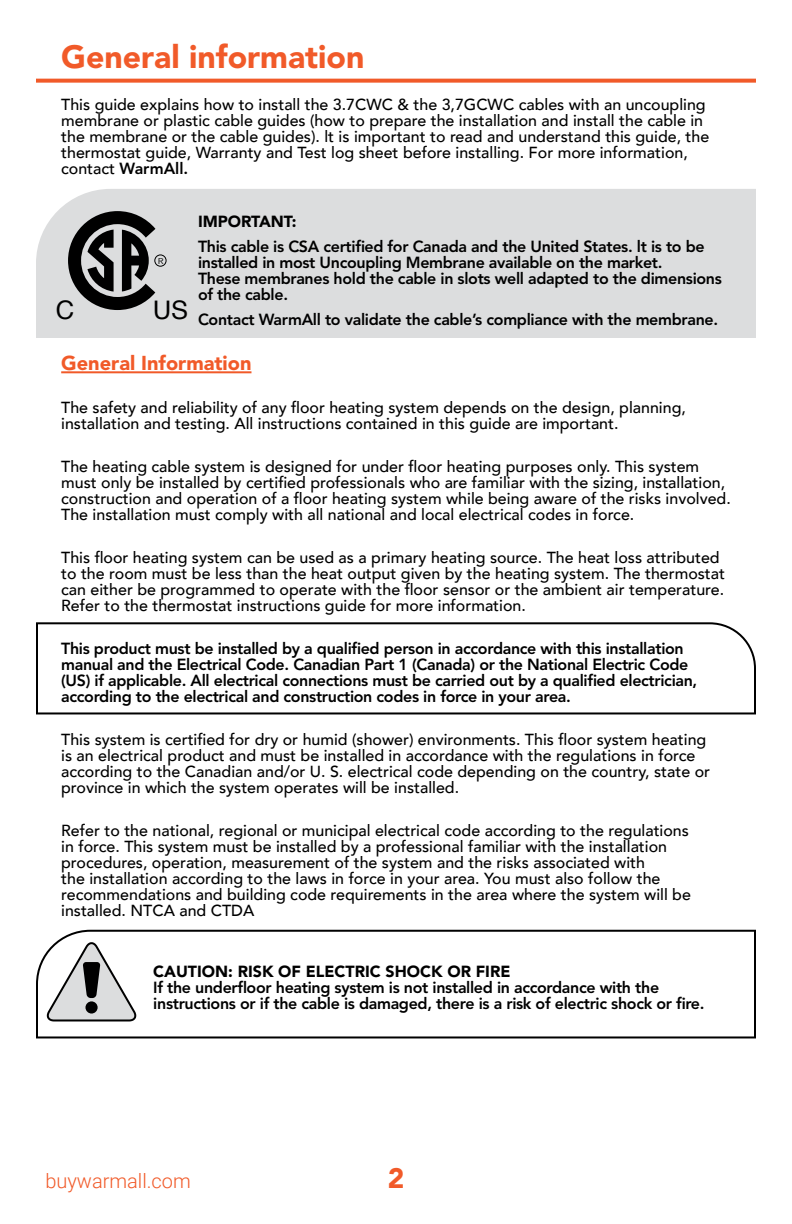
<style>
.page{position:relative;width:792px;height:1224px;background:#fff}
.page>*{position:absolute;margin:0;border:0;box-sizing:border-box;transform-origin:0 0}
.t1{font:900 32px "Avenir LT Std";color:#f15a29}
.t2{font:900 28px "Avenir LT Std";color:#f15a29}
.t3{font:25.6px "Helvetica";color:#000}
.t4{font:900 20px "Avenir LT Std";color:#f15a29}
.t5{font:300 20px "Roboto";color:#f15a29}
.t6{font:500 16px/16px "Avenir";color:#000}
.t7{font:800 16px/16px "Avenir LT Std";letter-spacing:-.02em;color:#000}
.t8{font:900 16px "Avenir LT Std";color:#000}
.t9{font:800 16px "Avenir LT Std";color:#000}
.t10{font:8.4px "Avenir";color:#000;scale:1.18 1}
.s1{font-family:"Avenir";font-weight:500}
</style>
<div class="page">
<svg style="left:36px;top:79px;width:720px;height:4px;background:#f2683c"></svg>
<div style="left:36px;top:189px;width:720px;height:149px;background:#dcddde"></div>
<svg style="left:36px;top:622px;width:720px;height:93px"></svg>
<svg style="left:36px;top:929px;width:720px;height:110px"></svg>
<hr style="left:61px;top:371px;width:190px;height:2px;background:#f15a29">
<svg style="left:46px;top:939px;width:94px;height:83px"></svg>
<svg style="left:85px;top:1001px;width:13px;height:13px"></svg>
<svg style="left:68px;top:211px;width:87px;height:99px;background:#626363"></svg>
<div style="left:155px;top:255px;width:11px;height:11px;border:1px solid #000;border-radius:50%"></div>
<h1 class="t1" style="left:61px;top:38px;width:305px">General information</h1>
<p class="t6" style="left:61px;top:96px;width:650px">This guide explains how to install the 3.7CWC &amp; the 3,7GCWC cables with an uncoupling membrane or plastic cable guides (how to prepare the installation and install the cable in the membrane or the cable guides). lt is important to read and understand this guide, the thermostat guide, Warranty and Test log sheet before installing. For more information,</p>
<p class="t9" style="left:61px;top:159px;width:129px"><span class="s1">contact</span> WarmAll.</p>
<p class="t8" style="left:198px;top:212px;width:100px">IMPORTANT:</p>
<p class="t7" style="left:198px;top:239px;width:525px">This cable is CSA certified for Canada and the United States. lt is to be installed in most Uncoupling Membrane available on the market.<br>These membranes hold the cable in slots well adapted to the dimensions of the cable.</p>
<p class="t7" style="left:198px;top:312px;width:522px">Contact WarmAll to validate the cable’s compliance with the membrane.</p>
<p class="t4" style="left:61px;top:351px;width:192px">General Information</p>
<p class="t6" style="left:61px;top:399px;width:626px">The safety and reliability of any floor heating system depends on the design, planning, installation and testing. All instructions contained in this guide are important.</p>
<p class="t6" style="left:61px;top:458px;width:671px">The heating cable system is designed for under floor heating purposes only. This system must only be installed by certified professionals who are familiar with the sizing, installation, construction and operation of a floor heating system while being aware of the risks involved.<br>The installation must comply with all national and local electrical codes in force.</p>
<p class="t6" style="left:61px;top:549px;width:665px">This floor heating system can be used as a primary heating source. The heat loss attributed to the room must be less than the heat output given by the heating system. The thermostat can either be programmed to operate with the floor sensor or the ambient air temperature.<br>Refer to the thermostat instructions guide for more information.</p>
<p class="t7" style="left:61px;top:641px;width:638px">This product must be installed by a qualified person in accordance with this installation manual and the Electrical Code. Canadian Part 1 (Canada) or the National Electric Code (US) if applicable. All electrical connections must be carried out by a qualified electrician, according to the electrical and construction codes in force in your area.</p>
<p class="t6" style="left:61px;top:731px;width:650px">This system is certified for dry or humid (shower) environments. This floor system heating is an electrical product and must be installed in accordance with the regulations in force according to the Canadian and/or U. S. electrical code depending on the country, state or province in which the system operates will be installed.</p>
<p class="t6" style="left:61px;top:822px;width:631px">Refer to the national, regional or municipal electrical code according to the regulations in force. This system must be installed by a professional familiar with the installation procedures, operation, measurement of the system and the risks associated with<br>the installation according to the laws in force in your area. You must also follow the recommendations and building code requirements in the area where the system will be installed. NTCA and CTDA</p>
<p class="t10" style="left:158px;top:256px;width:6px">R</p>
<h3 class="t3" style="left:56px;top:291px;width:20px">C</h3>
<h3 class="t3" style="left:153px;top:291px;width:37px">US</h3>
<p class="t8" style="left:153px;top:962px;width:359px">CAUTION: RISK OF ELECTRIC SHOCK OR FIRE</p>
<p class="t7" style="left:153px;top:980px;width:553px">If the underfloor heating system is not installed in accordance with the instructions or if the cable is damaged, there is a risk of electric shock or fire.</p>
<p class="t5" style="left:45px;top:1167px;width:147px">buywarmall.com</p>
<h2 class="t2" style="left:388px;top:1161px;width:18px">2</h2>
</div>
